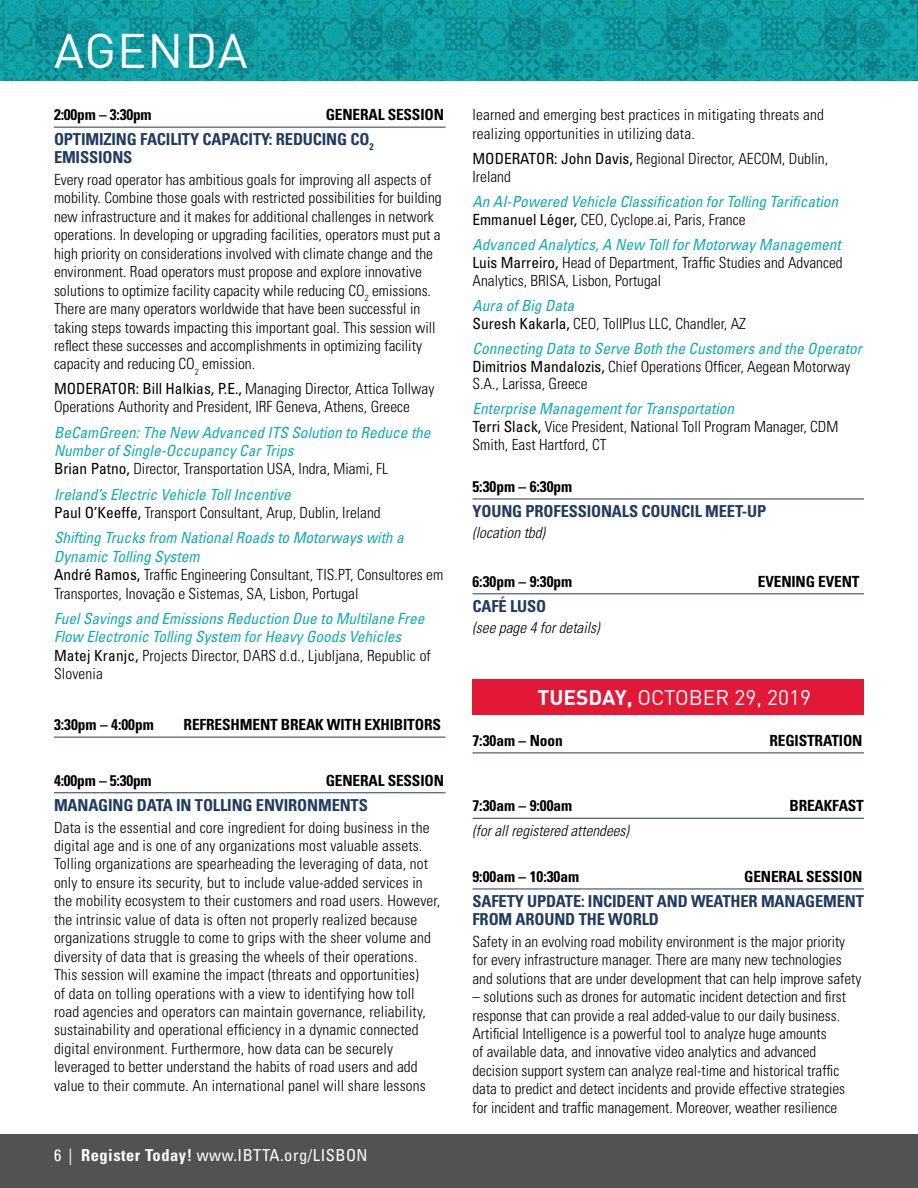
<style>
.page{position:relative;width:918px;height:1188px;background:#fff}
.page>*{position:absolute;margin:0;border:0;box-sizing:border-box;transform-origin:0 0}
.t1{font:48px "DIN";letter-spacing:.02em;color:#fff}
.t2{font:21px "DIN";color:#fff}
.t3{font:700 condensed 16.5px/18px "Univers";letter-spacing:-.01em;color:#223b62}
.t4{font:condensed 16.5px "Univers";letter-spacing:.03em;color:#fff}
.t5{font:300 condensed 15.3px/18.5px "Univers";color:#000}
.t6{font:italic condensed 15.3px/18.5px "Univers";color:#12aab0}
.t7{font:700 condensed 15.3px "Univers";letter-spacing:-.01em;color:#000}
.t8{font:italic 300 condensed 15.3px "Univers";color:#000}
.s1{font-weight:400}
.s2{font-style:normal;color:#000}
.s3{font-weight:300;font-style:normal;color:#000}
.s4{font-weight:400;font-style:italic;color:#12aab0}
.s5{font-weight:700}
</style>
<div class="page">
<div style="left:0;top:1134px;width:918px;height:54px;background:#515254"></div>
<svg style="left:0;top:0;width:918px;height:81px;background:#0e989d"></svg>
<hr style="left:54px;top:127px;width:392px;height:1px;background:#223b62">
<hr style="left:54px;top:737px;width:392px;height:1px;background:#223b62">
<hr style="left:54px;top:793px;width:392px;height:1px;background:#223b62">
<hr style="left:472px;top:499px;width:392px;height:1px;background:#223b62">
<hr style="left:472px;top:594px;width:392px;height:1px;background:#223b62">
<div style="left:472px;top:679px;width:392px;height:36px;background:#e31837"></div>
<hr style="left:472px;top:753px;width:392px;height:1px;background:#223b62">
<hr style="left:472px;top:818px;width:392px;height:1px;background:#223b62">
<hr style="left:472px;top:889px;width:392px;height:1px;background:#223b62">
<h1 class="t1" style="left:54px;top:23px;width:195px">AGENDA</h1>
<p class="t7" style="left:54px;top:105px;width:99px">2:00pm – 3:30pm</p>
<p class="t7" style="left:326px;top:105px;width:120px">GENERAL SESSION</p>
<p class="t3" style="left:54px;top:130px;width:321px">OPTIMIZING FACILITY CAPACITY: REDUCING CO<sub>2<br></sub>EMISSIONS</p>
<p class="t5" style="left:54px;top:170px;width:389px">Every road operator has ambitious goals for improving all aspects of mobility. Combine those goals with restricted possibilities for building new infrastructure and it makes for additional challenges in network operations. In developing or upgrading facilities, operators must put a high priority on considerations involved with climate change and the environment. Road operators must propose and explore innovative solutions to optimize facility capacity while reducing CO<sub>2</sub> emissions.<br>There are many operators worldwide that have been successful in taking steps towards impacting this important goal. This session will reflect these successes and accomplishments in optimizing facility capacity and reducing CO<sub>2</sub> emission.</p>
<p class="t5" style="left:54px;top:379px;width:382px"><span class="s1">MODERATOR: Bill Halkias, P.E.,</span> Managing Director, Attica Tollway<br>Operations Authority and President, IRF Geneva, Athens, Greece</p>
<p class="t6" style="left:54px;top:422px;width:378px">BeCamGreen: The New Advanced ITS Solution to Reduce the<br>Number of Single-Occupancy Car Trips<br><span class="s2">Brian Patno,</span> <span class="s3">Director, Transportation USA, Indra, Miami, FL</span></p>
<p class="t5" style="left:54px;top:485px;width:328px"><span class="s4">Ireland’s Electric Vehicle Toll Incentive<br></span><span class="s1">Paul O’Keeffe,</span> Transport Consultant, Arup, Dublin, Ireland</p>
<p class="t5" style="left:54px;top:529px;width:391px"><span class="s4">Shifting Trucks from National Roads to Motorways with a Dynamic Tolling System<br></span><span class="s1">André Ramos,</span> Traffic Engineering Consultant, TIS.PT, Consultores em Transportes, Inovação e Sistemas, SA, Lisbon, Portugal</p>
<p class="t6" style="left:54px;top:609px;width:378px">Fuel Savings and Emissions Reduction Due to Multilane Free Flow Electronic Tolling System for Heavy Goods Vehicles <span class="s2">Matej Kranjc,</span> <span class="s3">Projects Director, DARS d.d., Ljubljana, Republic of Slovenia</span></p>
<p class="t7" style="left:54px;top:715px;width:101px">3:30pm – 4:00pm</p>
<p class="t7" style="left:184px;top:715px;width:259px">REFRESHMENT BREAK WITH EXHIBITORS</p>
<p class="t7" style="left:54px;top:771px;width:99px">4:00pm – 5:30pm</p>
<p class="t7" style="left:326px;top:771px;width:120px">GENERAL SESSION</p>
<p class="t3" style="left:54px;top:796px;width:315px">MANAGING DATA IN TOLLING ENVIRONMENTS</p>
<p class="t5" style="left:54px;top:818px;width:388px">Data is the essential and core ingredient for doing business in the digital age and is one of any organizations most valuable assets.<br>Tolling organizations are spearheading the leveraging of data, not only to ensure its security, but to include value-added services in the mobility ecosystem to their customers and road users. However, the intrinsic value of data is often not properly realized because organizations struggle to come to grips with the sheer volume and diversity of data that is greasing the wheels of their operations.<br>This session will examine the impact (threats and opportunities)<br>of data on tolling operations with a view to identifying how toll road agencies and operators can maintain governance, reliability, sustainability and operational efficiency in a dynamic connected digital environment. Furthermore, how data can be securely leveraged to better understand the habits of road users and add value to their commute. An international panel will share lessons</p>
<p class="t4" style="left:54px;top:1144px;width:315px">6 | <span class="s5">Register Today!</span> www.IBTTA.org/LISBON</p>
<p class="t5" style="left:473px;top:106px;width:353px">learned and emerging best practices in mitigating threats and realizing opportunities in utilizing data.</p>
<p class="t5" style="left:472px;top:149px;width:357px"><span class="s1">MODERATOR: John Davis,</span> Regional Director, AECOM, Dublin,<br>Ireland</p>
<p class="t6" style="left:472px;top:193px;width:367px;line-height:17.7px">An AI-Powered Vehicle Classification for Tolling Tarification<br><span class="s2">Emmanuel Léger,</span> <span class="s3">CEO, Cyclope.ai, Paris, France</span></p>
<p class="t5" style="left:472px;top:236px;width:372px;line-height:17.7px"><span class="s4">Advanced Analytics, A New Toll for Motorway Management<br></span><span class="s1">Luis Marreiro,</span> Head of Department, Traffic Studies and Advanced<br>Analytics, BRISA, Lisbon, Portugal</p>
<p class="t5" style="left:472px;top:297px;width:275px;line-height:17.7px"><span class="s4">Aura of Big Data<br></span><span class="s1">Suresh Kakarla,</span> CEO, TollPlus LLC, Chandler, AZ</p>
<p class="t5" style="left:472px;top:340px;width:391px;line-height:17.7px"><span class="s4">Connecting Data to Serve Both the Customers and the Operator<br></span><span class="s1">Dimitrios Mandalozis,</span> Chief Operations Officer, Aegean Motorway<br>S.A., Larissa, Greece</p>
<p class="t5" style="left:472px;top:400px;width:367px;line-height:17.7px"><span class="s4">Enterprise Management for Transportation<br></span><span class="s1">Terri Slack,</span> Vice President, National Toll Program Manager, CDM<br>Smith, East Hartford, CT</p>
<p class="t7" style="left:472px;top:477px;width:101px">5:30pm – 6:30pm</p>
<p class="t3" style="left:472px;top:502px;width:295px">YOUNG PROFESSIONALS COUNCIL MEET-UP</p>
<p class="t8" style="left:472px;top:523px;width:74px">(location tbd)</p>
<p class="t7" style="left:472px;top:572px;width:101px">6:30pm – 9:30pm</p>
<p class="t7" style="left:758px;top:572px;width:103px">EVENING EVENT</p>
<p class="t3" style="left:472px;top:597px;width:75px">CAFÉ LUSO</p>
<p class="t8" style="left:472px;top:618px;width:129px">(see page 4 for details)</p>
<h2 class="t2" style="left:537px;top:686px;width:275px"><span class="s5">TUESDAY,</span> OCTOBER 29, 2019</h2>
<p class="t7" style="left:472px;top:731px;width:92px">7:30am – Noon</p>
<p class="t7" style="left:769px;top:731px;width:95px">REGISTRATION</p>
<p class="t7" style="left:472px;top:797px;width:101px">7:30am – 9:00am</p>
<p class="t7" style="left:789px;top:797px;width:76px">BREAKFAST</p>
<p class="t8" style="left:472px;top:821px;width:158px">(for all registered attendees)</p>
<p class="t7" style="left:472px;top:867px;width:108px">9:00am – 10:30am</p>
<p class="t7" style="left:744px;top:867px;width:120px">GENERAL SESSION</p>
<p class="t3" style="left:472px;top:892px;width:393px">SAFETY UPDATE: INCIDENT AND WEATHER MANAGEMENT<br>FROM AROUND THE WORLD</p>
<p class="t5" style="left:472px;top:932px;width:390px">Safety in an evolving road mobility environment is the major priority for every infrastructure manager. There are many new technologies and solutions that are under development that can help improve safety</p>
<p class="t5" style="left:472px;top:987px;width:375px">– solutions such as drones for automatic incident detection and first response that can provide a real added-value to our daily business.<br>Artificial Intelligence is a powerful tool to analyze huge amounts<br>of available data, and innovative video analytics and advanced decision support system can analyze real-time and historical traffic data to predict and detect incidents and provide effective strategies for incident and traffic management. Moreover, weather resilience</p>
</div>
